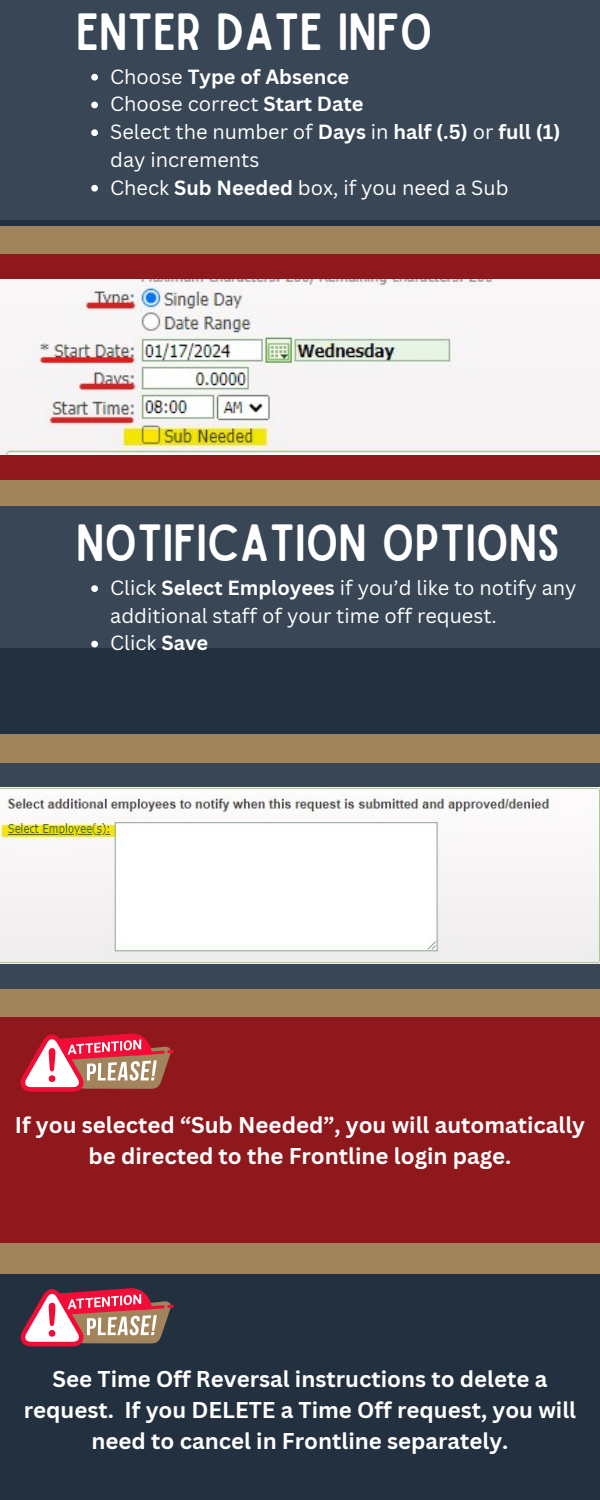
<style>
.page{position:relative;width:600px;height:1500px;background:#a1845c}
.page>*{position:absolute;margin:0;border:0;box-sizing:border-box;transform-origin:0 0}
.t1{font:50px "Sailors";color:#fff}
.t2{font:700 22.2px/30.8px "Canva Sans";color:#fff;text-align:center}
.t3{font:20px/27.8px "Canva Sans";color:#fff}
.t4{font:700 20px "Canva Sans";color:#fff}
.s1{font-weight:400}
.s2{font-weight:700}
</style>
<div class="page">
<div style="left:0;top:0;width:600px;height:225px;background:linear-gradient(to right,#22303f,#22303f)"></div>
<div style="left:0;top:1017px;width:600px;height:225px;background:#8e181b"></div>
<div style="left:0;top:1275px;width:600px;height:225px;background:#22303f"></div>
<div style="left:0;top:0;width:600px;height:219px;background:#384656"></div>
<svg style="left:91px;top:74px;width:7px;height:7px"></svg>
<svg style="left:91px;top:102px;width:7px;height:6px"></svg>
<svg style="left:91px;top:129px;width:7px;height:7px"></svg>
<svg style="left:91px;top:185px;width:7px;height:7px"></svg>
<div style="left:0;top:254px;width:600px;height:225px;background:#8e181b"></div>
<img style="left:0;top:280px;width:600px;height:174px">
<div style="left:0;top:509px;width:600px;height:225px;background:#22303f"></div>
<div style="left:0;top:506px;width:600px;height:142px;background:#384656"></div>
<svg style="left:91px;top:585px;width:7px;height:7px"></svg>
<svg style="left:91px;top:641px;width:7px;height:6px"></svg>
<div style="left:0;top:763px;width:600px;height:225px;background:#384656"></div>
<img style="left:0;top:788px;width:600px;height:175px">
<svg style="left:20px;top:1034px;width:154px;height:58px"></svg>
<svg style="left:20px;top:1288px;width:154px;height:58px"></svg>
<p class="t1" style="left:76px;top:13px;width:358px">ENTER DATE INFO</p>
<p class="t4" style="left:110px;top:62px;width:241px"><span class="s1">Choose</span> Type of Absence</p>
<p class="t3" style="left:110px;top:90px;width:255px">Choose correct <span class="s2">Start Date</span></p>
<p class="t3" style="left:110px;top:117px;width:452px">Select the number of <span class="s2">Days</span> in <span class="s2">half (.5)</span> or <span class="s2">full (1) </span>day increments</p>
<p class="t3" style="left:110px;top:173px;width:400px">Check <span class="s2">Sub Needed</span> box, if you need a Sub</p>
<p class="t1" style="left:76px;top:525px;width:485px">NOTIFICATION OPTIONS</p>
<p class="t3" style="left:110px;top:573px;width:468px">Click <span class="s2">Select Employees</span> if you’d like to notify any additional staff of your time off request.</p>
<p class="t3" style="left:110px;top:629px;width:100px">Click <span class="s2">Save</span></p>
<p class="t2" style="left:15px;top:1109px;width:572px">If you selected “Sub Needed”, you will automatically be directed to the Frontline login page.</p>
<p class="t2" style="left:24px;top:1363px;width:554px">See Time Off Reversal instructions to delete a request. If you DELETE a Time Off request, you will need to cancel in Frontline separately.</p>
</div>
